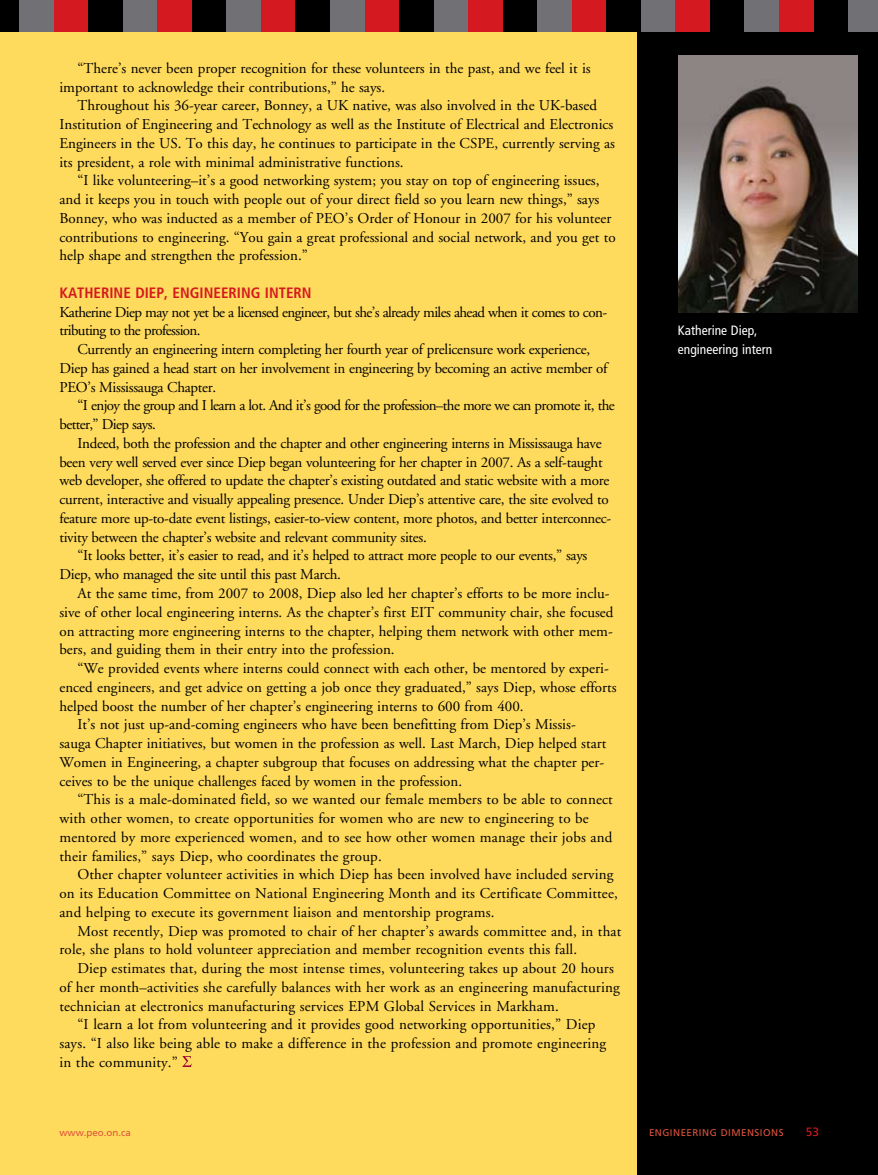
<style>
.page{position:relative;width:878px;height:1175px;background:#fff}
.page>*{position:absolute;margin:0;border:0;box-sizing:border-box;transform-origin:0 0}
.t1{font:15px/18.8px "Adobe Garamond";color:#000}
.t2{font:15px/18.8px "Adobe Garamond";letter-spacing:-.02em;color:#000}
.t3{font:15px/18.8px "Adobe Garamond";letter-spacing:-.04em;color:#000}
.t4{font:700 condensed 15px "Frutiger";color:#d51920}
.t5{font:condensed 13.5px/18.8px "Frutiger";color:#fff}
.t6{font:12px "Frutiger";color:#d51920}
.t7{font:9.75px "Frutiger";color:#dd533a}
</style>
<div class="page">
<div style="left:0;top:32px;width:638px;height:1142px;background:#ffdb5d"></div>
<div style="left:637px;top:32px;width:241px;height:1142px;background:#000"></div>
<div style="left:0;top:0;width:19px;height:32px;background:#000"></div>
<div style="left:19px;top:0;width:35px;height:32px;background:#717074"></div>
<div style="left:54px;top:0;width:34px;height:32px;background:#d51920"></div>
<div style="left:88px;top:0;width:35px;height:32px;background:#000"></div>
<div style="left:123px;top:0;width:34px;height:32px;background:#717074"></div>
<div style="left:157px;top:0;width:35px;height:32px;background:#d51920"></div>
<div style="left:192px;top:0;width:35px;height:32px;background:#000"></div>
<div style="left:226px;top:0;width:35px;height:32px;background:#717074"></div>
<div style="left:261px;top:0;width:35px;height:32px;background:#d51920"></div>
<div style="left:296px;top:0;width:34px;height:32px;background:#000"></div>
<div style="left:330px;top:0;width:35px;height:32px;background:#717074"></div>
<div style="left:365px;top:0;width:34px;height:32px;background:#d51920"></div>
<div style="left:399px;top:0;width:35px;height:32px;background:#000"></div>
<div style="left:434px;top:0;width:34px;height:32px;background:#717074"></div>
<div style="left:468px;top:0;width:35px;height:32px;background:#d51920"></div>
<div style="left:503px;top:0;width:34px;height:32px;background:#000"></div>
<div style="left:537px;top:0;width:35px;height:32px;background:#717074"></div>
<div style="left:572px;top:0;width:34px;height:32px;background:#d51920"></div>
<div style="left:606px;top:0;width:35px;height:32px;background:#000"></div>
<div style="left:641px;top:0;width:34px;height:32px;background:#717074"></div>
<div style="left:675px;top:0;width:35px;height:32px;background:#d51920"></div>
<div style="left:710px;top:0;width:34px;height:32px;background:#000"></div>
<div style="left:744px;top:0;width:35px;height:32px;background:#717074"></div>
<div style="left:779px;top:0;width:34px;height:32px;background:#d51920"></div>
<div style="left:813px;top:0;width:35px;height:32px;background:#000"></div>
<div style="left:848px;top:0;width:30px;height:32px;background:#717074"></div>
<img style="left:678px;top:56px;width:179px;height:256px">
<svg style="left:182px;top:1056px;width:10px;height:11px"></svg>
<p class="t1" style="left:59px;top:59px;width:532px;text-indent:18px">“There’s never been proper recognition for these volunteers in the past, and we feel it is important to acknowledge their contributions,” he says.</p>
<p class="t1" style="left:59px;top:97px;width:557px;text-indent:18px">Throughout his 36-year career, Bonney, a UK native, was also involved in the UK-based Institution of Engineering and Technology as well as the Institute of Electrical and Electronics Engineers in the US. To this day, he continues to participate in the CSPE, currently serving as its president, a role with minimal administrative functions.</p>
<p class="t1" style="left:59px;top:172px;width:557px;text-indent:18px">“I like volunteering–it’s a good networking system; you stay on top of engineering issues, and it keeps you in touch with people out of your direct field so you learn new things,” says Bonney, who was inducted as a member of PEO’s Order of Honour in 2007 for his volunteer contributions to engineering. “You gain a great professional and social network, and you get to help shape and strengthen the profession.”</p>
<p class="t4" style="left:59px;top:284px;width:254px">KATHERINE DIEP, ENGINEERING INTERN</p>
<p class="t3" style="left:59px;top:303px;width:549px">Katherine Diep may not yet be a licensed engineer, but she’s already miles ahead when it comes to con&shy;tributing to the profession.</p>
<p class="t2" style="left:59px;top:340px;width:549px;text-indent:18px">Currently an engineering intern completing her fourth year of prelicensure work experience,<br>Diep has gained a head start on her involvement in engineering by becoming an active member of<br>PEO’s Mississauga Chapter.</p>
<p class="t3" style="left:59px;top:397px;width:557px;text-indent:18px">“I enjoy the group and I learn a lot. And it’s good for the profession–the more we can promote it, the better,” Diep says.</p>
<p class="t2" style="left:77px;top:434px;width:526px">Indeed, both the profession and the chapter and other engineering interns in Mississauga have</p>
<p class="t2" style="left:59px;top:453px;width:544px">been very well served ever since Diep began volunteering for her chapter in 2007. As a self-taught</p>
<p class="t2" style="left:59px;top:472px;width:551px">web developer, she offered to update the chapter’s existing outdated and static website with a more</p>
<p class="t2" style="left:59px;top:490px;width:551px">current, interactive and visually appealing presence. Under Diep’s attentive care, the site evolved to</p>
<p class="t2" style="left:59px;top:509px;width:553px">feature more up-to-date event listings, easier-to-view content, more photos, and better interconnec-</p>
<p class="t2" style="left:59px;top:528px;width:369px">tivity between the chapter’s website and relevant community sites.</p>
<p class="t2" style="left:77px;top:547px;width:511px">“It looks better, it’s easier to read, and it’s helped to attract more people to our events,” says</p>
<p class="t2" style="left:59px;top:565px;width:283px">Diep, who managed the site until this past March.</p>
<p class="t1" style="left:77px;top:584px;width:533px">At the same time, from 2007 to 2008, Diep also led her chapter’s efforts to be more inclu-</p>
<p class="t1" style="left:59px;top:603px;width:555px">sive of other local engineering interns. As the chapter’s first EIT community chair, she focused</p>
<p class="t1" style="left:59px;top:622px;width:555px">on attracting more engineering interns to the chapter, helping them network with other mem-</p>
<p class="t1" style="left:59px;top:640px;width:337px">bers, and guiding them in their entry into the profession.</p>
<p class="t1" style="left:77px;top:659px;width:533px">“We provided events where interns could connect with each other, be mentored by experi-</p>
<p class="t1" style="left:59px;top:678px;width:558px">enced engineers, and get advice on getting a job once they graduated,” says Diep, whose efforts</p>
<p class="t1" style="left:59px;top:697px;width:465px">helped boost the number of her chapter’s engineering interns to 600 from 400.</p>
<p class="t1" style="left:77px;top:715px;width:500px">It’s not just up-and-coming engineers who have been benefitting from Diep’s Missis-</p>
<p class="t1" style="left:59px;top:734px;width:548px">sauga Chapter initiatives, but women in the profession as well. Last March, Diep helped start</p>
<p class="t1" style="left:59px;top:753px;width:546px">Women in Engineering, a chapter subgroup that focuses on addressing what the chapter per-</p>
<p class="t1" style="left:59px;top:772px;width:404px">ceives to be the unique challenges faced by women in the profession.</p>
<p class="t1" style="left:77px;top:790px;width:537px">“This is a male-dominated field, so we wanted our female members to be able to connect</p>
<p class="t1" style="left:59px;top:809px;width:531px">with other women, to create opportunities for women who are new to engineering to be</p>
<p class="t1" style="left:59px;top:828px;width:554px">mentored by more experienced women, and to see how other women manage their jobs and</p>
<p class="t1" style="left:59px;top:847px;width:324px">their families,” says Diep, who coordinates the group.</p>
<p class="t1" style="left:77px;top:865px;width:537px">Other chapter volunteer activities in which Diep has been involved have included serving</p>
<p class="t1" style="left:59px;top:884px;width:560px">on its Education Committee on National Engineering Month and its Certificate Committee,</p>
<p class="t1" style="left:59px;top:903px;width:436px">and helping to execute its government liaison and mentorship programs.</p>
<p class="t1" style="left:77px;top:922px;width:545px">Most recently, Diep was promoted to chair of her chapter’s awards committee and, in that</p>
<p class="t1" style="left:59px;top:940px;width:519px">role, she plans to hold volunteer appreciation and member recognition events this fall.</p>
<p class="t1" style="left:77px;top:959px;width:538px">Diep estimates that, during the most intense times, volunteering takes up about 20 hours</p>
<p class="t1" style="left:59px;top:978px;width:562px">of her month–activities she carefully balances with her work as an engineering manufacturing</p>
<p class="t1" style="left:59px;top:997px;width:501px">technician at electronics manufacturing services EPM Global Services in Markham.</p>
<p class="t1" style="left:77px;top:1015px;width:519px">“I learn a lot from volunteering and it provides good networking opportunities,” Diep</p>
<p class="t1" style="left:59px;top:1034px;width:548px">says. “I also like being able to make a difference in the profession and promote engineering</p>
<p class="t1" style="left:59px;top:1053px;width:120px">in the community.”</p>
<p class="t5" style="left:678px;top:321px;width:96px">Katherine Diep, engineering intern</p>
<p class="t7" style="left:59px;top:1126px;width:73px">www.peo.on.ca</p>
<p class="t7" style="left:649px;top:1126px;width:7px">ENGINEERING</p>
<p class="t7" style="left:720px;top:1126px;width:46px">DIMENSION</p>
<p class="t7" style="left:778px;top:1126px;width:6px">S</p>
<p class="t6" style="left:805px;top:1124px;width:15px">53</p>
</div>
